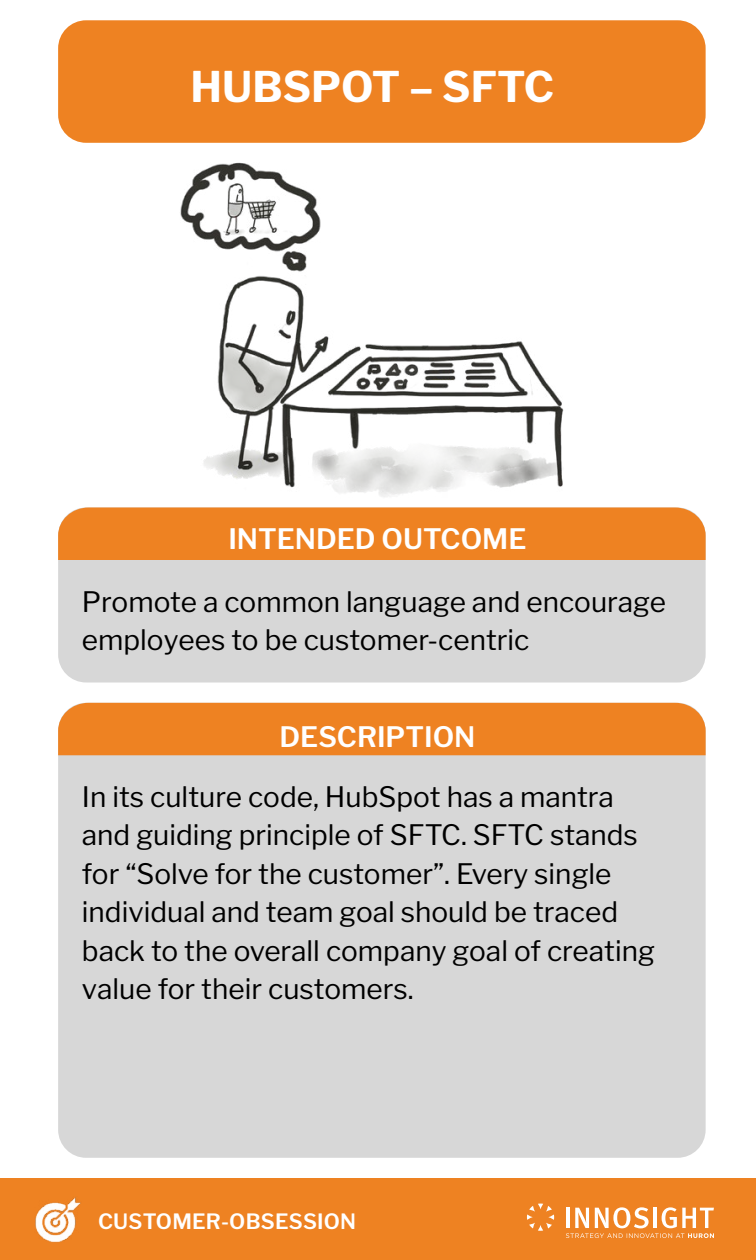
<style>
.page{position:relative;width:756px;height:1260px;background:#fff}
.page>*{position:absolute;margin:0;border:0;box-sizing:border-box;transform-origin:0 0}
.t1{font:700 42px "Libre Franklin";color:#fff}
.t2{font:28px/38.5px "Libre Franklin";color:#000}
.t3{font:600 28px "Libre Franklin";color:#fff}
.t4{font:600 21px "Libre Franklin";letter-spacing:.01em;color:#fff}
</style>
<div class="page">
<div style="left:0;top:1178px;width:756px;height:82px;background:#ee8222"></div>
<img style="left:35px;top:1197px;width:46px;height:45px">
<svg style="left:527px;top:1204px;width:27px;height:27px"></svg>
<svg style="left:566px;top:1207px;width:148px;height:31px"></svg>
<div style="left:58px;top:20px;width:648px;height:123px;background:#ee8222;border-radius:28px"></div>
<div style="left:58px;top:703px;width:648px;height:455px;background:#d7d7d7;border-radius:28px"></div>
<div style="left:58px;top:703px;width:648px;height:52px;background:#ee8222"></div>
<div style="left:58px;top:508px;width:648px;height:174px;background:#d7d7d7;border-radius:28px"></div>
<div style="left:58px;top:508px;width:648px;height:52px;background:#ee8222"></div>
<img style="left:180px;top:162px;width:384px;height:335px">
<h1 class="t1" style="left:191px;top:61px;width:365px">HUBSPOT – SFTC</h1>
<p class="t3" style="left:228px;top:522px;width:300px">INTENDED OUTCOME</p>
<p class="t2" style="left:82px;top:582px;width:586px">Promote a common language and encourage employees to be customer-centric</p>
<p class="t3" style="left:280px;top:720px;width:197px">DESCRIPTION</p>
<p class="t2" style="left:82px;top:777px;width:575px">In its culture code, HubSpot has a mantra and guiding principle of SFTC. SFTC stands for “Solve for the customer”. Every single individual and team goal should be traced back to the overall company goal of creating value for their customers.</p>
<p class="t4" style="left:98px;top:1209px;width:260px">CUSTOMER-OBSESSION</p>
</div>
